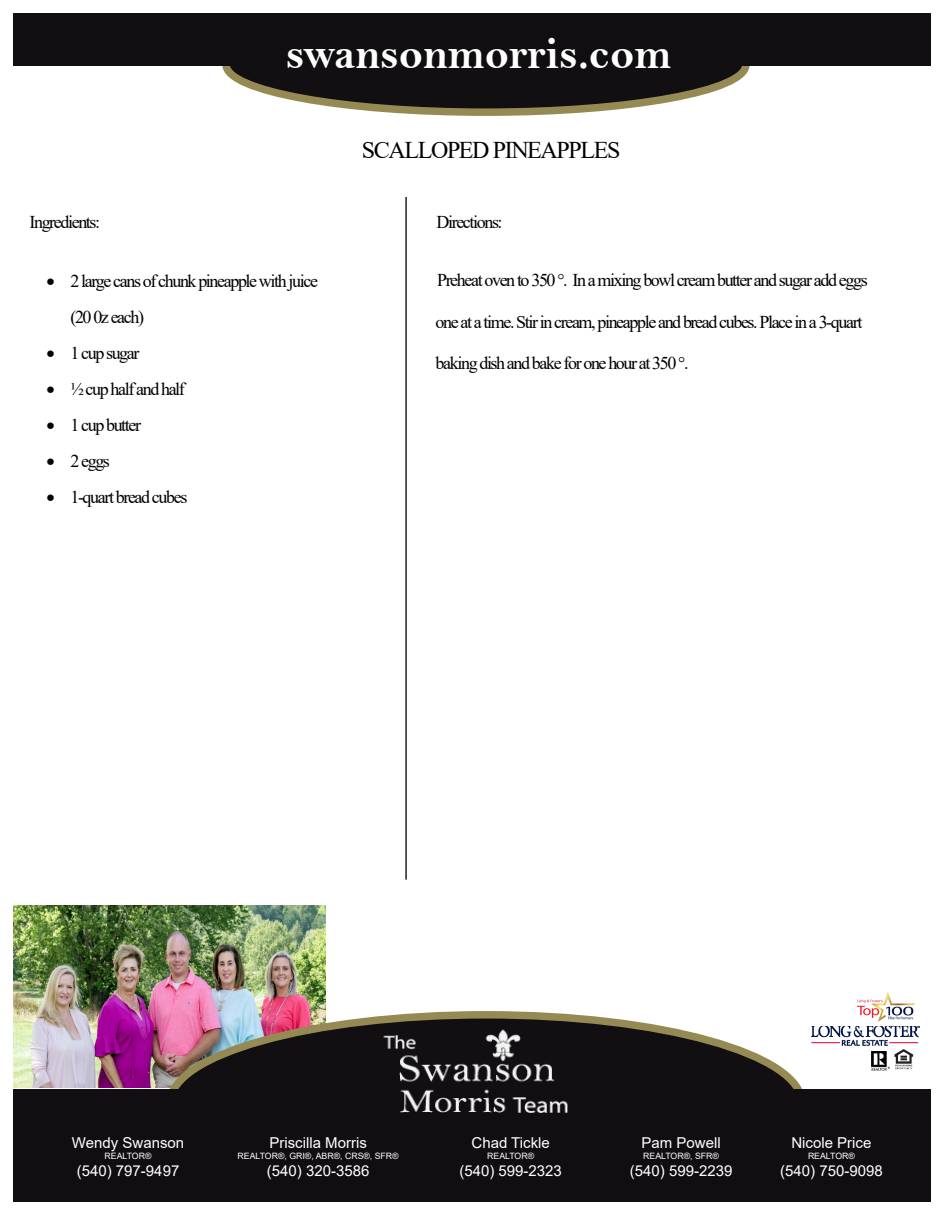
<style>
.page{position:relative;width:945px;height:1215px;background:#fff}
.page>*{position:absolute;margin:0;border:0;box-sizing:border-box;transform-origin:0 0}
.t1{font:45px "Bell MT Bold";color:#fff}
.t2{font:24px "Times New Roman";letter-spacing:-.06em;color:#000}
.t3{font:18px/36px "Times New Roman";letter-spacing:-.075em;color:#000}
.t4{font:15px "Arial";color:#fff}
.t5{font:8.7px "Arial";color:#fff}
</style>
<div class="page">
<div style="left:226px;top:17px;width:520px;height:95px;background:#110f12;border-radius:50%"></div>
<div style="left:222px;top:13px;width:528px;height:103px;border:8px solid #968a54;border-radius:50%"></div>
<img style="left:14px;top:906px;width:311px;height:181px">
<div style="left:170px;top:1015px;width:632px;height:176px;background:#110f12;border-radius:50%"></div>
<div style="left:14px;top:1089px;width:918px;height:113px;background:#110e12"></div>
<img style="left:871px;top:1051px;width:18px;height:19px">
<img style="left:894px;top:1049px;width:20px;height:21px">
<img style="left:812px;top:1026px;width:107px;height:20px">
<img style="left:858px;top:992px;width:57px;height:30px">
<img style="left:383px;top:1029px;width:185px;height:84px">
<div style="left:14px;top:14px;width:918px;height:52px;background:#110e12"></div>
<hr style="left:405px;top:197px;width:2px;height:683px;background:#231f20">
<h1 class="t1" style="left:286px;top:27px;width:387px">swansonmorris.com</h1>
<p class="t3" style="left:29px;top:204px;width:72px">Ingredients:</p>
<p class="t3" style="left:70px;top:262px;width:249px;text-indent:-24px">• 2 large cans of chunk pineapple with juice (20 0z each)</p>
<p class="t3" style="left:46px;top:334px;width:95px">• 1 cup sugar</p>
<p class="t3" style="left:46px;top:370px;width:140px">• ½ cup half and half</p>
<p class="t3" style="left:46px;top:406px;width:96px">• 1 cup butter</p>
<p class="t3" style="left:46px;top:442px;width:65px">• 2 eggs</p>
<p class="t3" style="left:46px;top:478px;width:142px">• 1-quart bread cubes</p>
<h2 class="t2" style="left:362px;top:133px;width:260px">SCALLOPED PINEAPPLES</h2>
<p class="t3" style="left:437px;top:204px;width:68px">Directions:</p>
<p class="t3" style="left:437px;top:262px;width:432px">Preheat oven to 350 °. In a mixing bowl cream butter and sugar add eggs</p>
<p class="t3" style="left:436px;top:303px;width:428px">one at a time. Stir in cream, pineapple and bread cubes. Place in a 3-quart</p>
<p class="t3" style="left:436px;top:345px;width:254px">baking dish and bake for one hour at 350 °.</p>
<p class="t4" style="left:72px;top:1132px;width:114px">Wendy Swanson</p>
<p class="t5" style="left:105px;top:1150px;width:48px">REALTOR®</p>
<p class="t4" style="left:77px;top:1161px;width:104px">(540) 797-9497</p>
<p class="t4" style="left:269px;top:1132px;width:99px">Priscilla Morris</p>
<p class="t5" style="left:238px;top:1150px;width:163px">REALTOR®, GRI®, ABR®, CRS®, SFR®</p>
<p class="t4" style="left:267px;top:1161px;width:104px">(540) 320-3586</p>
<p class="t4" style="left:472px;top:1132px;width:80px">Chad Tickle</p>
<p class="t5" style="left:487px;top:1150px;width:48px">REALTOR®</p>
<p class="t4" style="left:459px;top:1161px;width:104px">(540) 599-2323</p>
<p class="t4" style="left:642px;top:1132px;width:81px">Pam Powell</p>
<p class="t5" style="left:643px;top:1150px;width:77px">REALTOR®, SFR®</p>
<p class="t4" style="left:630px;top:1161px;width:104px">(540) 599-2239</p>
<p class="t4" style="left:791px;top:1132px;width:82px">Nicole Price</p>
<p class="t5" style="left:808px;top:1150px;width:48px">REALTOR®</p>
<p class="t4" style="left:780px;top:1161px;width:104px">(540) 750-9098</p>
</div>
